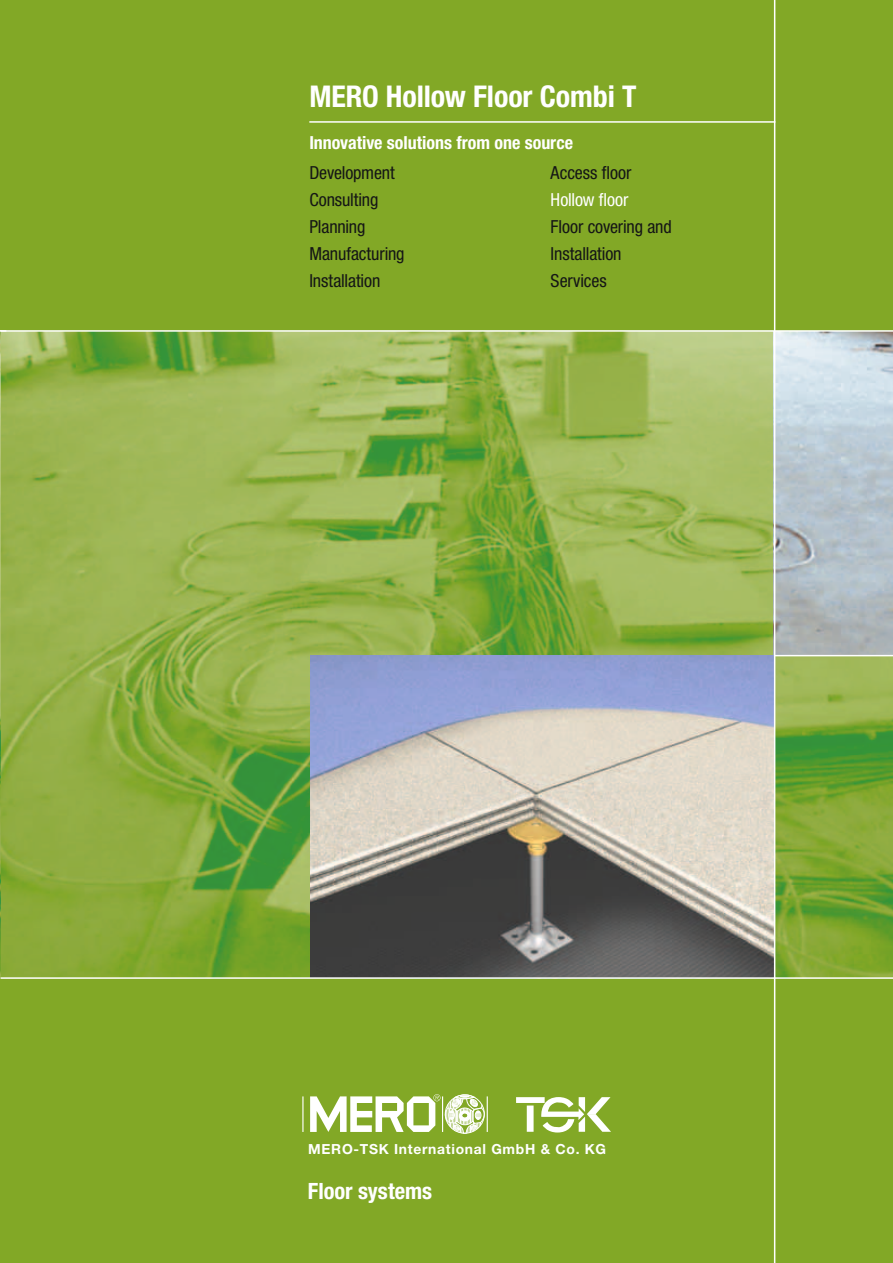
<style>
.page{position:relative;width:893px;height:1263px;background:#82a826}
.page>*{position:absolute;margin:0;border:0;box-sizing:border-box;transform-origin:0 0}
.t1{font:700 condensed 30px "Helvetica Neue";letter-spacing:-.005em;color:#fff}
.t2{font:700 condensed 22.5px "Helvetica Neue";color:#fff}
.t3{font:condensed 18px/27px "Helvetica Neue";letter-spacing:-.005em;color:#151616}
.t4{font:700 condensed 18px "Helvetica Neue";color:#fff}
.t5{font:condensed 18px "Helvetica Neue";letter-spacing:-.01em;color:#fff}
.t6{font:700 13.95px "Helvetica Neue";letter-spacing:.05em;color:#fff}
</style>
<div class="page">
<img style="left:1px;top:332px;width:892px;height:645px">
<img style="left:310px;top:656px;width:464px;height:321px">
<img style="left:775px;top:332px;width:118px;height:323px">
<svg style="left:310px;top:1094px;width:175px;height:40px"></svg>
<svg style="left:527px;top:1097px;width:84px;height:35px"></svg>
<div style="left:516px;top:1097px;width:29px;height:6px;background:#fff"></div>
<hr style="left:302px;top:1096px;width:2px;height:36px;background:#fff">
<hr style="left:442px;top:1096px;width:1px;height:36px;background:#fff">
<hr style="left:487px;top:1096px;width:1px;height:36px;background:#fff">
<hr style="left:310px;top:121px;width:465px;height:2px;background:#fff">
<hr style="left:0;top:330px;width:893px;height:2px;background:#fff">
<hr style="left:0;top:977px;width:893px;height:2px;background:#fff">
<hr style="left:774px;top:0;width:1px;height:1263px;background:#fff">
<hr style="left:774px;top:655px;width:119px;height:1px;background:#fff">
<h1 class="t1" style="left:309px;top:78px;width:329px">MERO Hollow Floor Combi T</h1>
<p class="t4" style="left:309px;top:132px;width:265px">Innovative solutions from one source</p>
<p class="t3" style="left:309px;top:159px;width:97px">Development<br>Consulting<br>Planning<br>Manufacturing<br>Installation</p>
<p class="t3" style="left:551px;top:159px;width:82px">Access floor</p>
<p class="t5" style="left:551px;top:189px;width:79px">Hollow floor</p>
<p class="t3" style="left:551px;top:213px;width:123px">Floor covering and<br>Installation<br>Services</p>
<p class="t6" style="left:308px;top:1141px;width:299px">MERO-TSK International GmbH &amp; Co. KG</p>
<p class="t2" style="left:308px;top:1177px;width:126px">Floor systems</p>
</div>
